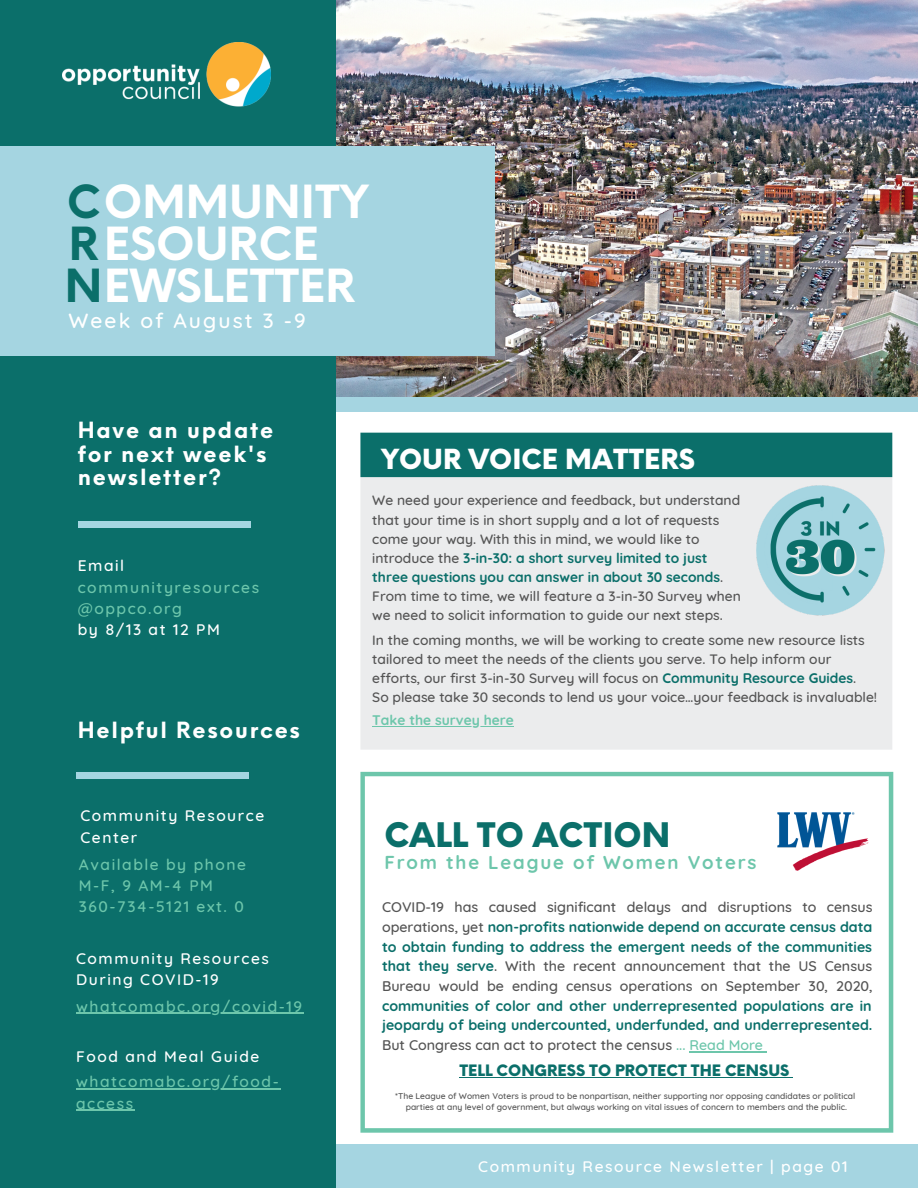
<style>
.page{position:relative;width:918px;height:1188px;background:#fff}
.page>*{position:absolute;margin:0;border:0;box-sizing:border-box;transform-origin:0 0}
.t1{font:700 44.55px/42.3px "Neue Einstellung";color:#fff}
.t2{font:900 33px "Neue Einstellung";color:#0b6f6a}
.t3{font:900 27px "Neue Einstellung";color:#fff}
.t4{font:700 21.75px/23.2px "Neue Einstellung";letter-spacing:.08em;color:#fff}
.t5{font:500 21px "Quicksand";letter-spacing:.1em;color:#fff}
.t6{font:700 18.6px "Quicksand";letter-spacing:.1em;color:#6dc6ab}
.t7{font:500 15.6px/21.1px "Quicksand";letter-spacing:.1em;color:#fff}
.t8{font:500 15.6px/21.1px "Quicksand";letter-spacing:.1em;color:#6dc6ab}
.t9{font:900 15.3px "Neue Einstellung";color:#0b6f6a}
.t10{font:500 14.25px/19.6px "Quicksand";color:#545454;text-align:justify}
.t11{font:700 14.25px/19.6px "Quicksand";color:#0b6f6a;text-align:justify}
.t12{font:500 13.8px/19px "Quicksand";color:#545454}
.t13{font:700 13.8px "Quicksand";color:#6dc6ab}
.t14{font:500 8.55px/11.4px "Quicksand";color:#545454;text-align:center}
.s1{color:#0b6f6a}
.s2{font-weight:700;color:#0b6f6a}
.s3{font-weight:500;color:#545454}
.s4{font-weight:500;color:#6dc6ab}
</style>
<div class="page">
<div style="left:331px;top:1144px;width:587px;height:44px;background:#a5d5e1"></div>
<img style="left:336px;top:0;width:582px;height:398px">
<div style="left:0;top:398px;width:918px;height:13px;background:#a5d5e1"></div>
<div style="left:0;top:0;width:336px;height:1188px;background:#0b6f6a"></div>
<div style="left:0;top:146px;width:494px;height:209px;background:#a5d5e1"></div>
<img style="left:62px;top:42px;width:209px;height:65px">
<div style="left:76px;top:773px;width:61px;height:6px;background:#a5d5e1"></div>
<div style="left:134px;top:773px;width:61px;height:6px;background:#a5d5e1"></div>
<div style="left:188px;top:773px;width:61px;height:6px;background:#a5d5e1"></div>
<div style="left:78px;top:522px;width:61px;height:6px;background:#a5d5e1"></div>
<div style="left:136px;top:522px;width:61px;height:6px;background:#a5d5e1"></div>
<div style="left:190px;top:522px;width:61px;height:6px;background:#a5d5e1"></div>
<div style="left:360px;top:477px;width:532px;height:273px;background:#ebeced"></div>
<div style="left:360px;top:433px;width:532px;height:44px;background:#0b6f6a"></div>
<img style="left:735px;top:462px;width:158px;height:174px">
<svg style="left:360px;top:772px;width:533px;height:361px"></svg>
<img style="left:774px;top:808px;width:97px;height:65px">
<hr style="left:76px;top:1013px;width:228px;height:1px;background:#6dc6ab">
<hr style="left:76px;top:1088px;width:204px;height:1px;background:#6dc6ab">
<hr style="left:76px;top:1110px;width:59px;height:1px;background:#6dc6ab">
<hr style="left:690px;top:1051px;width:77px;height:1px;background:#6dc6ab">
<hr style="left:459px;top:1077px;width:330px;height:1px;background:#0b6f6a">
<hr style="left:372px;top:726px;width:142px;height:1px;background:#6dc6ab">
<h1 class="t1" style="left:65px;top:176px;width:305px"><span class="s1">C</span>OMMUNITY<br><span class="s1">R</span>ESOURCE<br><span class="s1">N</span>EWSLETTER</h1>
<h3 class="t5" style="left:68px;top:307px;width:239px">Week of August 3 -9</h3>
<h3 class="t4" style="left:78px;top:417px;width:197px">Have an update for next week's newsletter?</h3>
<h3 class="t3" style="left:381px;top:435px;width:316px">YOUR VOICE MATTERS</h3>
<p class="t7" style="left:78px;top:555px;width:48px">Email</p>
<p class="t8" style="left:78px;top:576px;width:183px">communityresources @oppco.org</p>
<p class="t7" style="left:78px;top:618px;width:144px">by 8/13 at 12 PM</p>
<h3 class="t4" style="left:78px;top:716px;width:224px">Helpful Resources</h3>
<p class="t7" style="left:80px;top:805px;width:185px">Community Resource<br>Center</p>
<p class="t8" style="left:79px;top:853px;width:168px">Available by phone<br>M-F, 9 AM-4 PM<br>360-734-5121 ext. 0</p>
<p class="t7" style="left:76px;top:948px;width:194px">Community Resources<br>During COVID-19</p>
<p class="t8" style="left:76px;top:995px;width:227px">whatcomabc.org/covid-19</p>
<p class="t7" style="left:76px;top:1046px;width:185px">Food and Meal Guide</p>
<p class="t8" style="left:76px;top:1071px;width:204px">whatcomabc.org/food&shy;access</p>
<p class="t12" style="left:372px;top:491px;width:370px">We need your experience and feedback, but understand that your time is in short supply and a lot of requests come your way. With this in mind, we would like to introduce the <span class="s2">3-in-30: a short survey limited to just three questions you can answer in about 30 seconds</span>.<br>From time to time, we will feature a 3-in-30 Survey when we need to solicit information to guide our next steps.</p>
<p class="t12" style="left:372px;top:631px;width:506px">In the coming months, we will be working to create some new resource lists tailored to meet the needs of the clients you serve. To help inform our efforts, our first 3-in-30 Survey will focus on <span class="s2">Community Resource Guides</span>.<br>So please take 30 seconds to lend us your voice…your feedback is invaluable!</p>
<p class="t13" style="left:372px;top:711px;width:143px">Take the survey here</p>
<h2 class="t2" style="left:384px;top:805px;width:287px">CALL TO ACTION</h2>
<h3 class="t6" style="left:384px;top:851px;width:374px">From the League of Women Voters</h3>
<p class="t10" style="left:382px;top:897px;width:492px">COVID-19 has caused significant delays and disruptions to census operations, yet <span class="s2">non-profits nationwide depend on accurate census data to obtain funding to address the emergent needs of the communities that they serve</span>. With the recent announcement that the US Census Bureau would be ending census operations on September 30, 2020,</p>
<p class="t11" style="left:382px;top:996px;width:492px">communities of color and other underrepresented populations are in jeopardy of being undercounted, underfunded, and underrepresented.<br><span class="s3">But Congress can act to protect the census</span> <span class="s4">... Read More</span></p>
<p class="t9" style="left:459px;top:1056px;width:332px">TELL CONGRESS TO PROTECT THE CENSUS</p>
<p class="t14" style="left:395px;top:1090px;width:461px">*The League of Women Voters is proud to be nonpartisan, neither supporting nor opposing candidates or political parties at any level of government, but always working on vital issues of concern to members and the public.</p>
<p class="t7" style="left:478px;top:1155px;width:371px">Community Resource Newsletter | page 01</p>
</div>
